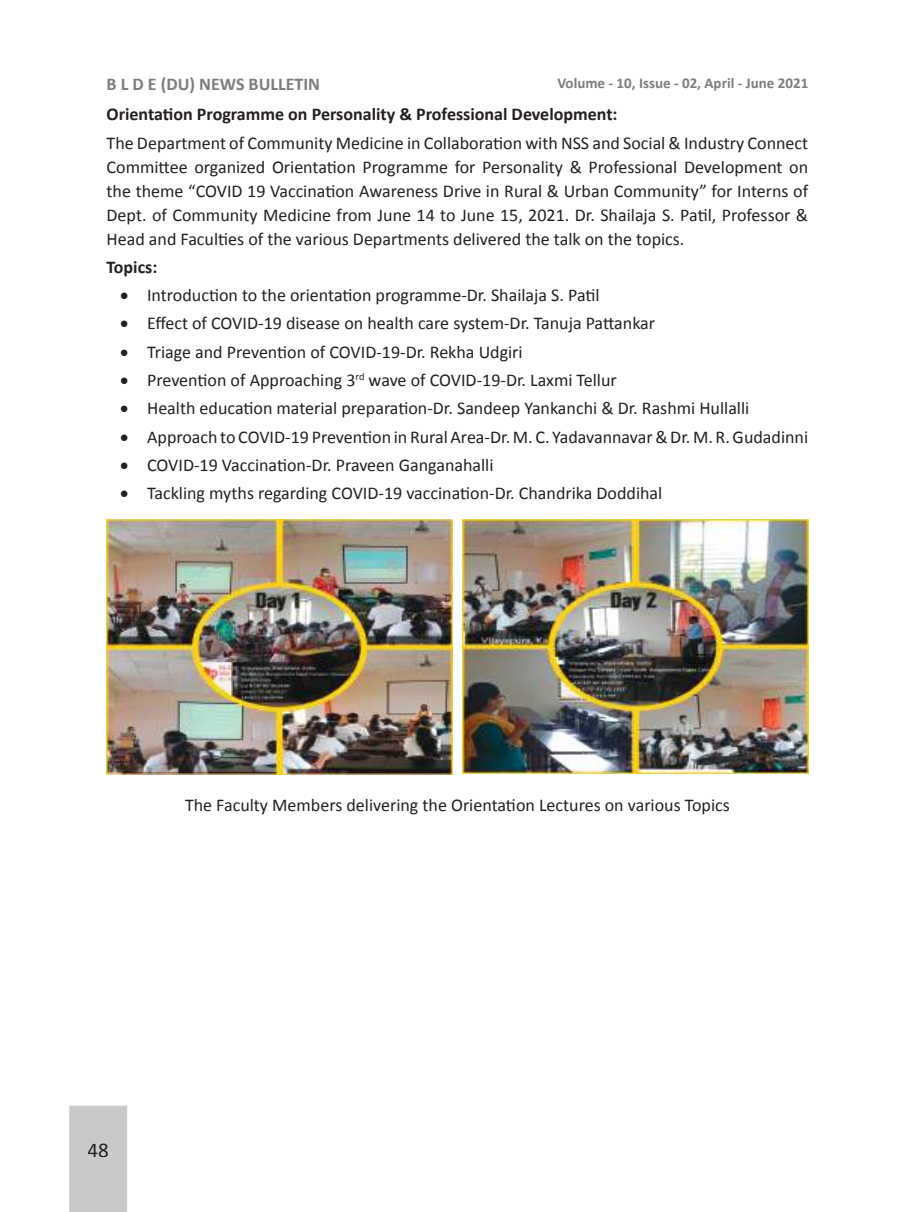
<style>
.page{position:relative;width:915px;height:1212px;background:#fff}
.page>*{position:absolute;margin:0;border:0;box-sizing:border-box;transform-origin:0 0}
.t1{font:21px "Calibri";color:#241f1f}
.t2{font:18px/24px "Calibri";color:#241f1f;text-align:justify}
.t3{font:700 18px "Calibri";color:#241f1f}
.t4{font:700 18px "Calibri";color:#7d7c7e}
.t5{font:700 15px "Calibri";color:#7d7c7e}
</style>
<div class="page">
<div style="left:69px;top:1106px;width:58px;height:106px;background:#cac9ca"></div>
<div style="left:88px;top:1143px;width:20px;height:14px;background:#cac9ca"></div>
<img style="left:106px;top:519px;width:346px;height:256px">
<img style="left:462px;top:519px;width:346px;height:255px">
<p class="t4" style="left:106px;top:72px;width:215px">B L D E (DU) NEWS BULLETIN</p>
<p class="t5" style="left:557px;top:74px;width:252px">Volume - 10, Issue - 02, April - June 2021</p>
<p class="t3" style="left:106px;top:103px;width:512px">Orientation Programme on Personality &amp; Professional Development:</p>
<p class="t2" style="left:106px;top:130px;width:703px">The Department of Community Medicine in Collaboration with NSS and Social &amp; Industry Connect Committee organized Orientation Programme for Personality &amp; Professional Development on the theme “COVID 19 Vaccination Awareness Drive in Rural &amp; Urban Community” for Interns of Dept. of Community Medicine from June 14 to June 15, 2021. Dr. Shailaja S. Patil, Professor &amp; Head and Faculties of the various Departments delivered the talk on the topics.</p>
<p class="t3" style="left:106px;top:256px;width:52px">Topics:</p>
<p class="t2" style="left:120px;top:282px;width:481px">• Introduction to the orientation programme-Dr. Shailaja S. Patil</p>
<p class="t2" style="left:120px;top:311px;width:536px">• Effect of COVID-19 disease on health care system-Dr. Tanuja Pattankar</p>
<p class="t2" style="left:120px;top:339px;width:404px">• Triage and Prevention of COVID-19-Dr. Rekha Udgiri</p>
<p class="t2" style="left:120px;top:367px;width:498px">• Prevention of Approaching 3<sup>rd</sup> wave of COVID-19-Dr. Laxmi Tellur</p>
<p class="t2" style="left:120px;top:395px;width:630px">• Health education material preparation-Dr. Sandeep Yankanchi &amp; Dr. Rashmi Hullalli</p>
<p class="t2" style="left:120px;top:424px;width:689px">• Approach to COVID-19 Prevention in Rural Area-Dr. M. C. Yadavannavar &amp; Dr. M. R. Gudadinni</p>
<p class="t2" style="left:120px;top:452px;width:375px">• COVID-19 Vaccination-Dr. Praveen Ganganahalli</p>
<p class="t2" style="left:120px;top:480px;width:543px">• Tackling myths regarding COVID-19 vaccination-Dr. Chandrika Doddihal</p>
<p class="t2" style="left:185px;top:792px;width:546px">The Faculty Members delivering the Orientation Lectures on various Topics</p>
<p class="t1" style="left:87px;top:1136px;width:23px">48</p>
</div>
